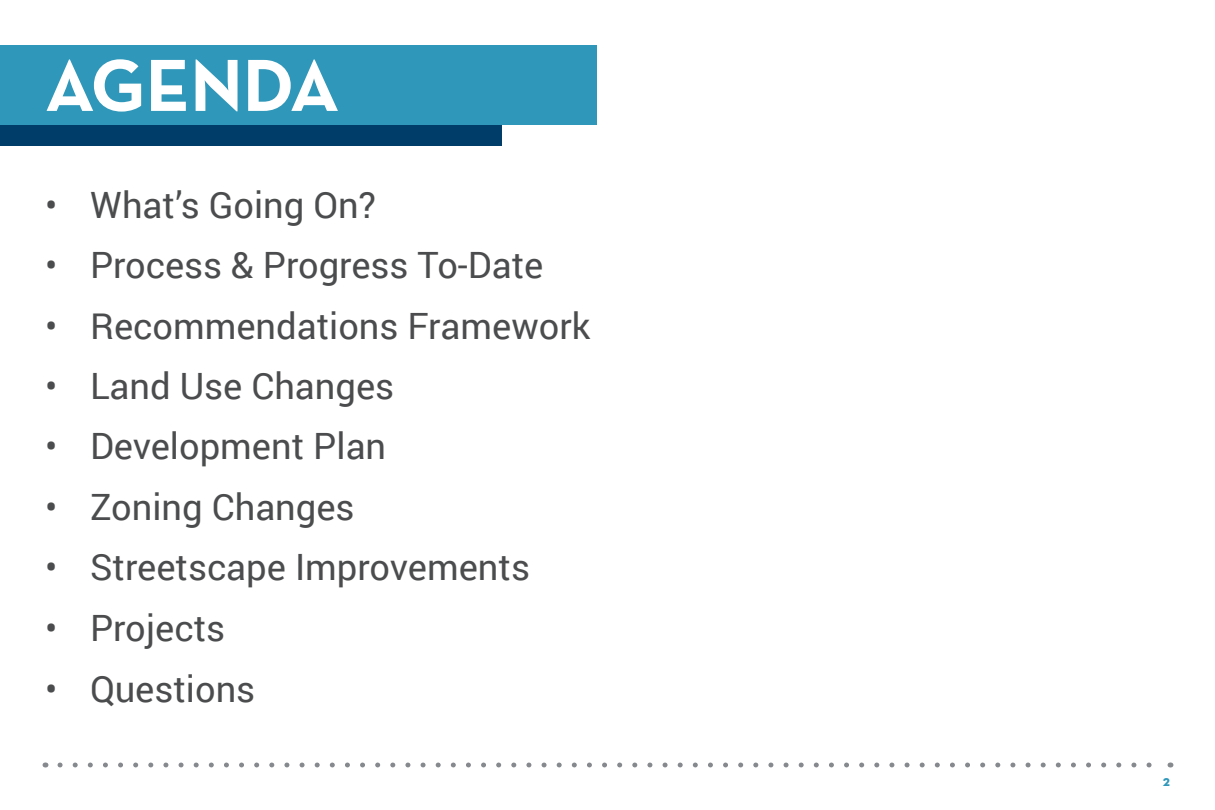
<style>
.page{position:relative;width:1215px;height:810px;background:#fff}
.page>*{position:absolute;margin:0;border:0;box-sizing:border-box;transform-origin:0 0}
.t1{font:700 75px "Neutra Text";color:#fff}
.t2{font:36.25px "Roboto";color:#4b4c4d}
.t3{font:700 15px "Neutra Text";color:#2f97b9}
</style>
<div class="page">
<svg style="left:60px;top:762px;width:1092px;height:6px"></svg>
<div style="left:0;top:66px;width:501px;height:80px;background:#003d69"></div>
<div style="left:0;top:45px;width:596px;height:79px;background:#2f97b9"></div>
<p class="t1" style="left:45px;top:39px;width:296px">AGENDA</p>
<p class="t2" style="left:45px;top:180px;width:333px">• What’s Going On?</p>
<p class="t2" style="left:45px;top:240px;width:500px">• Process &amp; Progress To-Date</p>
<p class="t2" style="left:45px;top:300px;width:547px">• Recommendations Framework</p>
<p class="t2" style="left:45px;top:361px;width:351px">• Land Use Changes</p>
<p class="t2" style="left:45px;top:421px;width:343px">• Development Plan</p>
<p class="t2" style="left:45px;top:482px;width:311px">• Zoning Changes</p>
<p class="t2" style="left:45px;top:542px;width:487px">• Streetscape Improvements</p>
<p class="t2" style="left:45px;top:602px;width:182px">• Projects</p>
<p class="t2" style="left:45px;top:664px;width:212px">• Questions</p>
<p class="t3" style="left:1163px;top:772px;width:9px">2</p>
</div>
